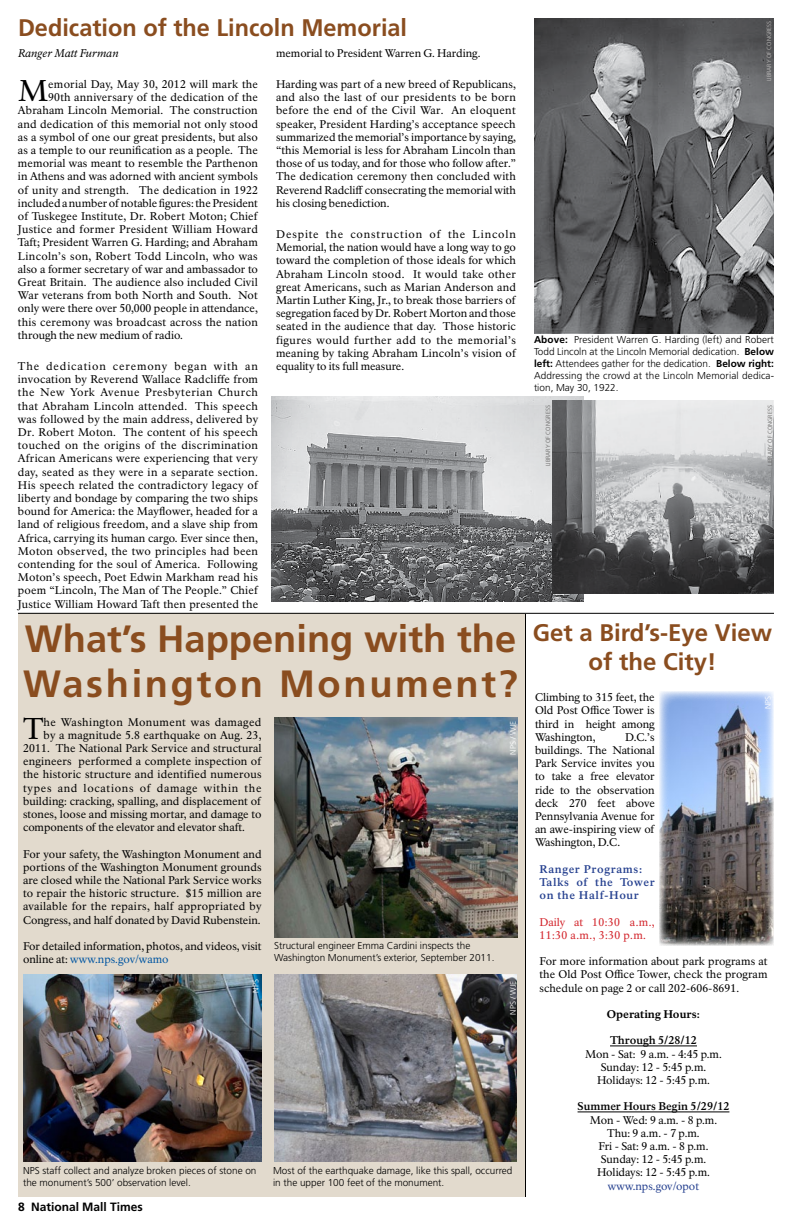
<style>
.page{position:relative;width:792px;height:1224px;background:#fff}
.page>*{position:absolute;margin:0;border:0;box-sizing:border-box;transform-origin:0 0}
.t1{font:700 38px/45.6px "Frutiger";letter-spacing:.015em;color:#8a4d1f}
.t2{font:29.6px "NPS Rawlinson OT";color:#000}
.t3{font:700 24px/28.8px "Frutiger";color:#8a4d1f;text-align:center}
.t4{font:700 12px "Frutiger LT Std";color:#000}
.t5{font:11px/13.2px "NPS Rawlinson OT";letter-spacing:.005em;color:#000;text-align:justify}
.t6{font:11px "NPS Rawlinson OT";letter-spacing:.025em;color:#000}
.t7{font:700 11px/13.2px "NPS Rawlinson OT";letter-spacing:.05em;color:#25408f}
.t8{font:700 11px "NPS Rawlinson OT";color:#000}
.t9{font:11px "NPS Rawlinson OT";letter-spacing:.03em;color:#000}
.t10{font:11px/13.2px "NPS Rawlinson OT";letter-spacing:.02em;color:#d2232a}
.t11{font:11px "NPS Rawlinson OT";letter-spacing:.065em;color:#000}
.t12{font:11px "NPS Rawlinson OT";letter-spacing:.04em;color:#000}
.t13{font:11px "NPS Rawlinson OT";color:#25408f}
.t14{font:italic 11px "NPS Rawlinson OT";color:#000}
.t15{font:800 11px "NPS Rawlinson OT";color:#000}
.t16{font:300 10px/12px "Frutiger LT Std";color:#000}
.t17{font:300 10px/12px "Frutiger";letter-spacing:.015em;color:#000;text-align:justify}
.t18{font:300 8px "Frutiger LT Std";color:#fffffe}
.t19{font:300 8px "Frutiger";color:#fff}
.t20{font:300 6px "Frutiger LT Std";color:#5f5e5d}
.t21{font:300 6px "Frutiger LT Std";color:#c8c6c5}
.s1{color:#0055a1}
.s2{font-weight:700}
</style>
<div class="page">
<div style="left:18px;top:614px;width:507px;height:583px;background:#e2dacd"></div>
<hr style="left:610px;top:1046px;width:87px;height:1px;background:#000">
<hr style="left:578px;top:1112px;width:151px;height:1px;background:#000">
<img style="left:659px;top:691px;width:115px;height:255px">
<hr style="left:18px;top:613px;width:756px;height:1px;background:#000">
<hr style="left:525px;top:614px;width:1px;height:583px;background:#000">
<img style="left:274px;top:717px;width:244px;height:221px">
<img style="left:274px;top:975px;width:243px;height:186px">
<img style="left:23px;top:975px;width:239px;height:186px">
<img style="left:534px;top:18px;width:240px;height:315px">
<img style="left:272px;top:396px;width:311px;height:206px">
<img style="left:552px;top:400px;width:222px;height:194px">
<h3 class="t3" style="left:18px;top:13px;width:391px">Dedication of the Lincoln Memorial</h3>
<p class="t14" style="left:18px;top:47px;width:102px">Ranger Matt Furman</p>
<h2 class="t2" style="left:18px;top:73px;width:32px">M</h2>
<p class="t6" style="left:48px;top:78px;width:211px">emorial Day, May 30, 2012 will mark the</p>
<p class="t5" style="left:48px;top:91px;width:211px">90th anniversary of the dedication of the</p>
<p class="t5" style="left:18px;top:104px;width:241px">Abraham Lincoln Memorial. The construction</p>
<p class="t5" style="left:18px;top:117px;width:241px">and dedication of this memorial not only stood</p>
<p class="t5" style="left:18px;top:131px;width:241px">as a symbol of one our great presidents, but also</p>
<p class="t5" style="left:18px;top:144px;width:241px">as a temple to our reunification as a people. The</p>
<p class="t5" style="left:18px;top:157px;width:242px">memorial was meant to resemble the Parthenon</p>
<p class="t5" style="left:18px;top:170px;width:241px">in Athens and was adorned with ancient symbols</p>
<p class="t6" style="left:18px;top:183px;width:242px">of unity and strength. The dedication in 1922</p>
<p class="t5" style="left:18px;top:197px;width:242px">included a number of notable figures: the President</p>
<p class="t5" style="left:18px;top:210px;width:241px">of Tuskegee Institute, Dr. Robert Moton; Chief</p>
<p class="t6" style="left:18px;top:223px;width:242px">Justice and former President William Howard</p>
<p class="t5" style="left:18px;top:236px;width:241px">Taft; President Warren G. Harding; and Abraham</p>
<p class="t9" style="left:18px;top:249px;width:241px">Lincoln’s son, Robert Todd Lincoln, who was</p>
<p class="t5" style="left:18px;top:263px;width:242px">also a former secretary of war and ambassador to</p>
<p class="t5" style="left:18px;top:276px;width:241px">Great Britain. The audience also included Civil</p>
<p class="t5" style="left:18px;top:289px;width:241px">War veterans from both North and South. Not</p>
<p class="t5" style="left:18px;top:302px;width:241px">only were there over 50,000 people in attendance,</p>
<p class="t6" style="left:18px;top:315px;width:242px">this ceremony was broadcast across the nation</p>
<p class="t5" style="left:18px;top:329px;width:166px">through the new medium of radio.</p>
<p class="t5" style="left:18px;top:360px;width:242px">The dedication ceremony began with an invocation by Reverend Wallace Radcliffe from the New York Avenue Presbyterian Church that Abraham Lincoln attended. This speech was followed by the main address, delivered by Dr. Robert Moton. The content of his speech touched on the origins of the discrimination African Americans were experiencing that very day, seated as they were in a separate section.<br>His speech related the contradictory legacy of liberty and bondage by comparing the two ships bound for America: the Mayflower, headed for a land of religious freedom, and a slave ship from Africa, carrying its human cargo. Ever since then, Moton observed, the two principles had been contending for the soul of America. Following Moton’s speech, Poet Edwin Markham read his poem “Lincoln, The Man of The People.” Chief Justice William Howard Taft then presented the</p>
<p class="t5" style="left:276px;top:47px;width:206px">memorial to President Warren G. Harding.</p>
<p class="t5" style="left:276px;top:78px;width:242px">Harding was part of a new breed of Republicans, and also the last of our presidents to be born before the end of the Civil War. An eloquent speaker, President Harding’s acceptance speech summarized the memorial’s importance by saying, “this Memorial is less for Abraham Lincoln than those of us today, and for those who follow after.” The dedication ceremony then concluded with Reverend Radcliff consecrating the memorial with his closing benediction.</p>
<p class="t5" style="left:276px;top:228px;width:242px">Despite the construction of the Lincoln Memorial, the nation would have a long way to go toward the completion of those ideals for which Abraham Lincoln stood. It would take other great Americans, such as Marian Anderson and Martin Luther King, Jr., to break those barriers of segregation faced by Dr. Robert Morton and those seated in the audience that day. Those historic figures would further add to the memorial’s meaning by taking Abraham Lincoln’s vision of equality to its full measure.</p>
<h1 class="t1" style="left:23px;top:616px;width:496px">What’s Happening with the<br>Washington Monument?</h1>
<h2 class="t2" style="left:23px;top:711px;width:22px">T</h2>
<p class="t12" style="left:44px;top:715px;width:219px">he Washington Monument was damaged</p>
<p class="t18" style="left:508px;top:755px;width:35px;rotate:-90deg">NPS / WJE</p>
<p class="t5" style="left:44px;top:729px;width:219px">by a magnitude 5.8 earthquake on Aug. 23,</p>
<p class="t5" style="left:23px;top:742px;width:240px">2011. The National Park Service and structural</p>
<p class="t5" style="left:23px;top:755px;width:240px">engineers performed a complete inspection of</p>
<p class="t5" style="left:23px;top:768px;width:240px">the historic structure and identified numerous</p>
<p class="t11" style="left:23px;top:781px;width:240px">types and locations of damage within the</p>
<p class="t5" style="left:23px;top:795px;width:239px">building: cracking, spalling, and displacement of</p>
<p class="t5" style="left:23px;top:808px;width:240px">stones, loose and missing mortar, and damage to</p>
<p class="t5" style="left:23px;top:821px;width:223px">components of the elevator and elevator shaft.</p>
<p class="t5" style="left:23px;top:847px;width:240px">For your safety, the Washington Monument and portions of the Washington Monument grounds are closed while the National Park Service works to repair the historic structure. $15 million are available for the repairs, half appropriated by Congress, and half donated by David Rubenstein.</p>
<p class="t5" style="left:23px;top:940px;width:240px">For detailed information, photos, and videos, visit online at: <span class="s1">www.nps.gov/wamo</span></p>
<p class="t16" style="left:274px;top:940px;width:222px">Structural engineer Emma Cardini inspects the<br>Washington Monument’s exterior, September 2011.</p>
<p class="t19" style="left:251px;top:993px;width:15px;rotate:-90deg">NPS</p>
<p class="t18" style="left:508px;top:1015px;width:35px;rotate:-90deg">NPS / WJE</p>
<p class="t16" style="left:23px;top:1165px;width:235px">NPS staff collect and analyze broken pieces of stone on the monument’s 500’ observation level.</p>
<p class="t4" style="left:18px;top:1199px;width:126px">8 National Mall Times</p>
<p class="t16" style="left:273px;top:1165px;width:241px">Most of the earthquake damage, like this spall, occurred in the upper 100 feet of the monument.</p>
<p class="t21" style="left:766px;top:81px;width:62px;rotate:-90deg">LIBRARY OF CONGRESS</p>
<p class="t17" style="left:534px;top:334px;width:242px"><span class="s2">Above:</span> President Warren G. Harding (left) and Robert Todd Lincoln at the Lincoln Memorial dedication. <span class="s2">Below left:</span> Attendees gather for the dedication. <span class="s2">Below right:<br></span>Addressing the crowd at the Lincoln Memorial dedica&shy;tion, May 30, 1922.</p>
<p class="t20" style="left:545px;top:466px;width:62px;rotate:-90deg">LIBRARY OF CONGRESS</p>
<p class="t20" style="left:767px;top:466px;width:62px;rotate:-90deg">LIBRARY OF CONGRESS</p>
<h3 class="t3" style="left:533px;top:619px;width:241px">Get a Bird’s-Eye View of the City!</h3>
<p class="t5" style="left:535px;top:691px;width:121px">Climbing to 315 feet, the Old Post Office Tower is third in height among Washington,</p>
<p class="t19" style="left:763px;top:709px;width:15px;rotate:-90deg">NPS</p>
<p class="t5" style="left:535px;top:731px;width:121px;text-indent:90px">D.C.’s buildings. The National Park Service invites you to take a free elevator ride to the observation deck 270 feet above Pennsylvania Avenue for an awe-inspiring view of Washington, D.C.</p>
<p class="t7" style="left:539px;top:863px;width:117px">Ranger Programs:<br>Talks of the Tower on the Half-Hour</p>
<p class="t10" style="left:539px;top:915px;width:117px">Daily at 10:30 a.m.,<br>11:30 a.m., 3:30 p.m.</p>
<p class="t5" style="left:539px;top:955px;width:230px">For more information about park programs at the Old Post Office Tower, check the program schedule on page 2 or call 202-606-8691.</p>
<p class="t15" style="left:607px;top:1008px;width:95px">Operating Hours<span class="s2">:</span></p>
<p class="t8" style="left:610px;top:1034px;width:88px">Through 5/28/12</p>
<p class="t5" style="left:585px;top:1047px;width:138px;text-align:center">Mon - Sat: 9 a.m. - 4:45 p.m.<br>Sunday: 12 - 5:45 p.m.<br>Holidays: 12 - 5:45 p.m.</p>
<p class="t8" style="left:578px;top:1100px;width:153px">Summer Hours Begin 5/29/12</p>
<p class="t5" style="left:590px;top:1113px;width:129px;text-align:center">Mon - Wed: 9 a.m. - 8 p.m.<br>Thu: 9 a.m. - 7 p.m.<br>Fri - Sat: 9 a.m. - 8 p.m.<br>Sunday: 12 - 5:45 p.m.<br>Holidays: 12 - 5:45 p.m.</p>
<p class="t13" style="left:608px;top:1179px;width:93px">www.nps.gov/opot</p>
</div>
